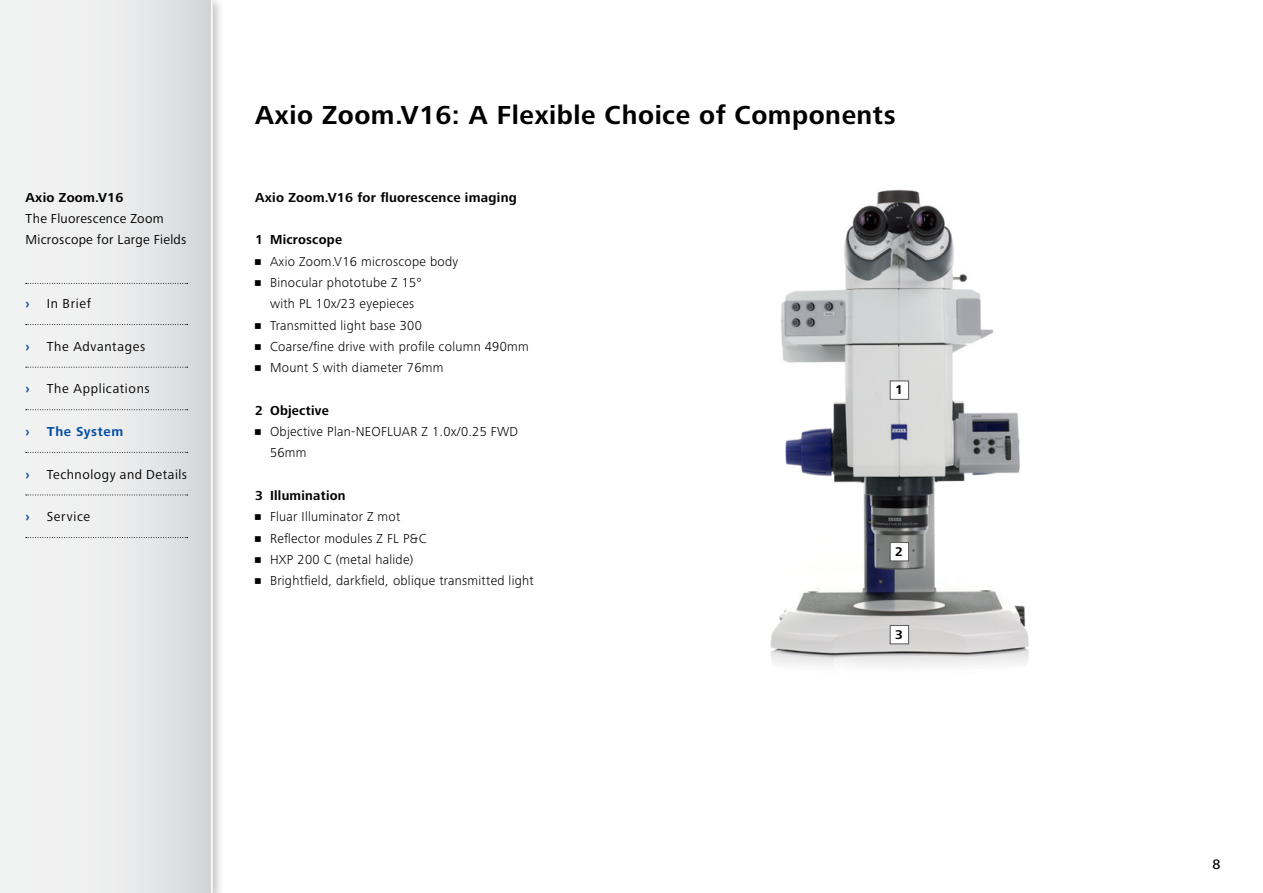
<style>
.page{position:relative;width:1263px;height:893px;background:#fff}
.page>*{position:absolute;margin:0;border:0;box-sizing:border-box;transform-origin:0 0}
.t1{font:700 27px "Zeiss Frutiger Next Pro";letter-spacing:.02em;color:#000}
.t2{font:500 14.25px "Zeiss Frutiger Next Pro";color:#000}
.t3{font:300 13.5px/21.3px "Zeiss Frutiger Next Pro";letter-spacing:.02em;color:#000;text-align:center}
.t4{font:13.5px/21.3px "Zeiss Frutiger Next Pro";letter-spacing:.035em;color:#000}
.t5{font:700 13.5px "Zeiss Frutiger Next Pro";letter-spacing:.02em;color:#000}
.t6{font:700 13.5px "Zeiss Frutiger Next Pro";letter-spacing:.045em;color:#034ea2}
.t7{font:700 13.2px "Zeiss Frutiger Next Pro";color:#000}
</style>
<div class="page">
<img style="left:770px;top:189px;width:259px;height:477px">
<div style="left:890px;top:381px;width:19px;height:19px;background:#fff;border:1px solid #58595b"></div>
<div style="left:890px;top:542px;width:19px;height:19px;background:#fff;border:1px solid #58595b"></div>
<div style="left:890px;top:625px;width:19px;height:19px;background:#fff;border:1px solid #58595b"></div>
<div style="left:0;top:0;width:224px;height:893px;background:#000;opacity:.25"></div>
<div style="left:0;top:0;width:213px;height:893px;background:linear-gradient(to right,#f8f8f8,#dadbdc)"></div>
<hr style="left:211px;top:0;width:2px;height:893px;background:#fff">
<svg style="left:26px;top:283px;width:162px;height:1px"></svg>
<svg style="left:26px;top:324px;width:162px;height:1px"></svg>
<svg style="left:26px;top:367px;width:162px;height:1px"></svg>
<svg style="left:26px;top:409px;width:162px;height:1px"></svg>
<svg style="left:26px;top:452px;width:162px;height:1px"></svg>
<svg style="left:26px;top:495px;width:162px;height:1px"></svg>
<svg style="left:26px;top:537px;width:162px;height:1px"></svg>
<h1 class="t1" style="left:255px;top:99px;width:642px">Axio Zoom.V16: A Flexible Choice of Components</h1>
<p class="t5" style="left:26px;top:189px;width:99px">Axio Zoom.V16</p>
<p class="t5" style="left:255px;top:189px;width:263px">Axio Zoom.V16 for fluorescence imaging</p>
<p class="t4" style="left:26px;top:208px;width:162px">The Fluorescence Zoom<br>Microscope for Large Fields</p>
<p class="t5" style="left:255px;top:232px;width:89px">1 Microscope</p>
<p class="t3" style="left:255px;top:250px;width:205px">• Axio Zoom.V16 microscope body</p>
<p class="t3" style="left:255px;top:272px;width:168px">• Binocular phototube Z 15° with PL 10x/23 eyepieces</p>
<p class="t3" style="left:255px;top:314px;width:168px">• Transmitted light base 300</p>
<p class="t3" style="left:255px;top:336px;width:275px">• Coarse/fine drive with profile column 490mm</p>
<p class="t3" style="left:255px;top:357px;width:190px">• Mount S with diameter 76mm</p>
<p class="t5" style="left:255px;top:402px;width:75px">2 Objective</p>
<p class="t3" style="left:270px;top:421px;width:250px;text-align:left;text-indent:-15px">• Objective Plan-NEOFLUAR Z 1.0x/0.25 FWD<br>56mm</p>
<p class="t5" style="left:255px;top:488px;width:92px">3 Illumination</p>
<p class="t3" style="left:255px;top:506px;width:147px">• Fluar Illuminator Z mot</p>
<p class="t3" style="left:255px;top:527px;width:173px">• Reflector modules Z FL P&amp;C</p>
<p class="t3" style="left:255px;top:549px;width:160px">• HXP 200 C (metal halide)</p>
<p class="t3" style="left:255px;top:570px;width:280px">• Brightfield, darkfield, oblique transmitted light</p>
<p class="t6" style="left:26px;top:296px;width:6px">›</p>
<p class="t4" style="left:47px;top:293px;width:46px">In Brief</p>
<p class="t6" style="left:26px;top:339px;width:6px">›</p>
<p class="t4" style="left:47px;top:336px;width:100px">The Advantages</p>
<p class="t6" style="left:26px;top:381px;width:6px">›</p>
<p class="t4" style="left:47px;top:378px;width:104px">The Applications</p>
<p class="t6" style="left:26px;top:424px;width:6px">›</p>
<p class="t6" style="left:47px;top:424px;width:78px">The System</p>
<p class="t6" style="left:26px;top:466px;width:6px">›</p>
<p class="t4" style="left:47px;top:463px;width:142px">Technology and Details</p>
<p class="t6" style="left:26px;top:509px;width:6px">›</p>
<p class="t4" style="left:47px;top:506px;width:45px">Service</p>
<p class="t7" style="left:895px;top:382px;width:9px">1</p>
<p class="t7" style="left:895px;top:544px;width:9px">2</p>
<p class="t7" style="left:895px;top:627px;width:9px">3</p>
<p class="t2" style="left:1212px;top:856px;width:10px">8</p>
</div>
